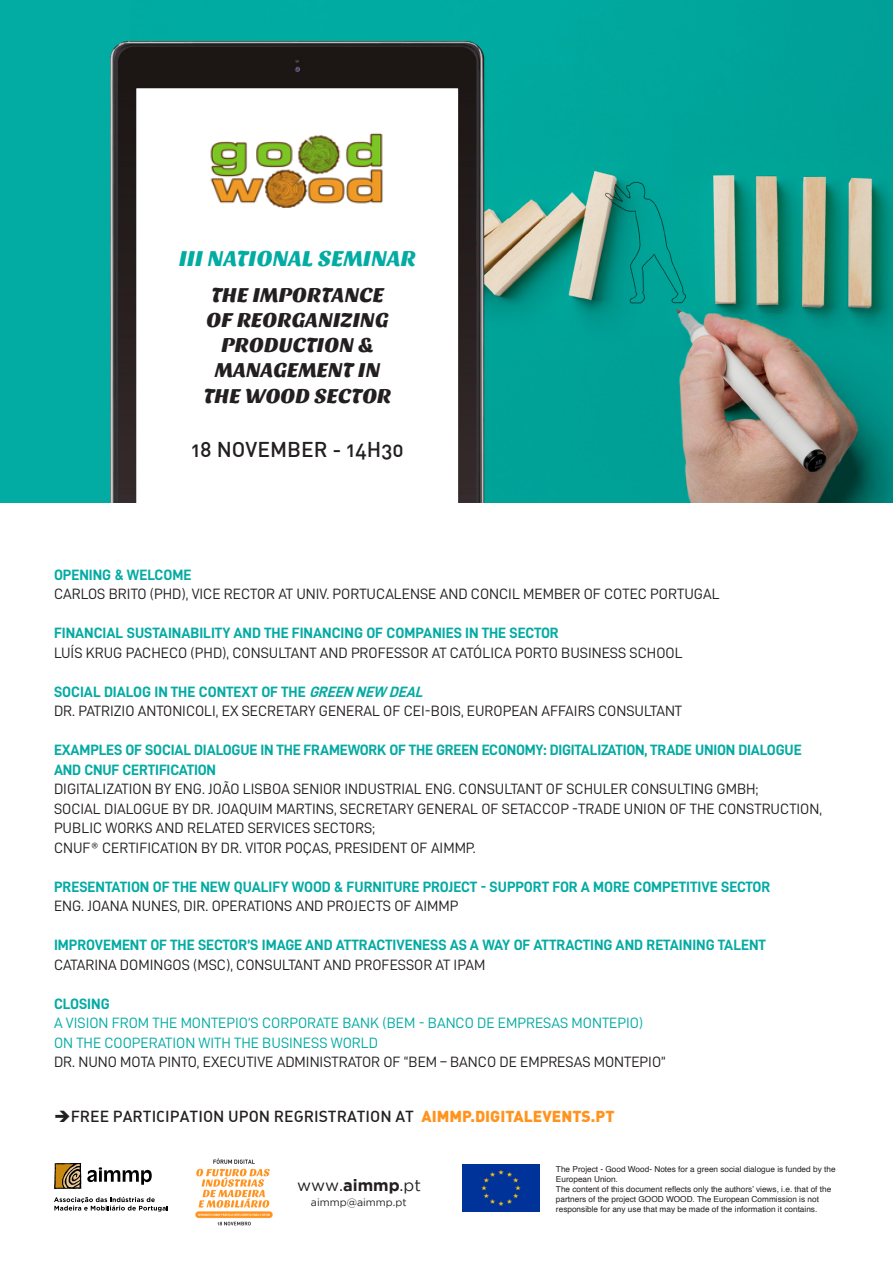
<style>
.page{position:relative;width:893px;height:1263px;background:#fff}
.page>*{position:absolute;margin:0;border:0;box-sizing:border-box;transform-origin:0 0}
.t1{font:22.5px "Sansita One";color:#02aca3}
.t2{font:21px/25.2px "Sansita One";color:#231f20;text-align:center}
.t3{font:500 21px "DIN Alternate";color:#231f20}
.t4{font:16.35px "Gotham";color:#231f20}
.t5{font:500 15.75px "DIN Alternate";color:#231f20}
.t6{font:15px/19.5px "D DIN";color:#231f20}
.t7{font:15px/19.5px "D DIN Bold";letter-spacing:-.01em;color:#03aba3}
.t8{font:15px/19.5px "D DIN";color:#03aba3}
.t9{font:10.5px "Gotham";color:#231f20}
.t10{font:8.25px/9.9px "Helvetica";color:#231f20}
.s1{font-family:"D DIN Bold";color:#03aba3}
.s2{font-family:"D DIN Bold";font-style:italic;color:#03aba3}
.s3{font-family:"D DIN";color:#231f20}
.s4{font-family:"DIN";font-weight:900;color:#ff931e}
.s5{font-weight:700}
</style>
<div class="page">
<svg style="left:54px;top:1163px;width:27px;height:27px"></svg>
<svg style="left:87px;top:1167px;width:65px;height:18px"></svg>
<svg style="left:54px;top:1197px;width:114px;height:14px"></svg>
<img style="left:0;top:0;width:893px;height:502px">
<div style="left:169px;top:103px;width:260px;height:383px;background:#fff"></div>
<img style="left:210px;top:133px;width:173px;height:75px">
<img style="left:195px;top:1158px;width:78px;height:68px">
<img style="left:463px;top:1164px;width:76px;height:47px">
<p class="t1" style="left:179px;top:245px;width:238px">III NATIONAL SEMINAR</p>
<p class="t2" style="left:206px;top:282px;width:184px">THE IMPORTANCE<br>OF REORGANIZING<br>PRODUCTION &amp;<br>MANAGEMENT IN</p>
<p class="t2" style="left:204px;top:383px;width:189px">THE WOOD SECTOR</p>
<p class="t3" style="left:192px;top:436px;width:213px">18 NOVEMBER - 14H30</p>
<p class="t7" style="left:54px;top:564px;width:139px">OPENING &amp; WELCOME</p>
<p class="t6" style="left:54px;top:584px;width:667px">CARLOS BRITO (PHD), VICE RECTOR AT UNIV. PORTUCALENSE AND CONCIL MEMBER OF COTEC PORTUGAL</p>
<p class="t7" style="left:54px;top:623px;width:506px">FINANCIAL SUSTAINABILITY AND THE FINANCING OF COMPANIES IN THE SECTOR</p>
<p class="t6" style="left:54px;top:642px;width:630px">LUÍS KRUG PACHECO (PHD), CONSULTANT AND PROFESSOR AT CATÓLICA PORTO BUSINESS SCHOOL</p>
<p class="t6" style="left:54px;top:681px;width:630px"><span class="s1">SOCIAL DIALOG IN THE CONTEXT OF THE</span> <span class="s2">GREEN NEW DEAL<br></span>DR. PATRIZIO ANTONICOLI, EX SECRETARY GENERAL OF CEI-BOIS, EUROPEAN AFFAIRS CONSULTANT</p>
<p class="t7" style="left:54px;top:740px;width:749px">EXAMPLES OF SOCIAL DIALOGUE IN THE FRAMEWORK OF THE GREEN ECONOMY: DIGITALIZATION, TRADE UNION DIALOGUE<br>AND CNUF CERTIFICATION</p>
<p class="t6" style="left:54px;top:779px;width:706px">DIGITALIZATION BY ENG. JOÃO LISBOA SENIOR INDUSTRIAL ENG. CONSULTANT OF SCHULER CONSULTING GMBH;</p>
<p class="t6" style="left:54px;top:798px;width:769px">SOCIAL DIALOGUE BY DR. JOAQUIM MARTINS, SECRETARY GENERAL OF SETACCOP -TRADE UNION OF THE CONSTRUCTION,<br>PUBLIC WORKS AND RELATED SERVICES SECTORS;</p>
<p class="t6" style="left:54px;top:837px;width:423px">CNUF® CERTIFICATION BY DR. VITOR POÇAS, PRESIDENT OF AIMMP.</p>
<p class="t7" style="left:54px;top:876px;width:718px">PRESENTATION OF THE NEW QUALIFY WOOD &amp; FURNITURE PROJECT - SUPPORT FOR A MORE COMPETITIVE SECTOR<br><span class="s3">ENG. JOANA NUNES, DIR. OPERATIONS AND PROJECTS OF AIMMP</span></p>
<p class="t7" style="left:54px;top:935px;width:713px">IMPROVEMENT OF THE SECTOR’S IMAGE AND ATTRACTIVENESS AS A WAY OF ATTRACTING AND RETAINING TALENT<br><span class="s3">CATARINA DOMINGOS (MSC), CONSULTANT AND PROFESSOR AT IPAM</span></p>
<p class="t7" style="left:54px;top:993px;width:57px">CLOSING</p>
<p class="t8" style="left:54px;top:1013px;width:591px">A VISION FROM THE MONTEPIO’S CORPORATE BANK (BEM - BANCO DE EMPRESAS MONTEPIO)<br>ON THE COOPERATION WITH THE BUSINESS WORLD</p>
<p class="t6" style="left:54px;top:1052px;width:613px">DR. NUNO MOTA PINTO, EXECUTIVE ADMINISTRATOR OF “BEM – BANCO DE EMPRESAS MONTEPIO”</p>
<p class="t5" style="left:54px;top:1106px;width:562px">➔FREE PARTICIPATION UPON REGRISTRATION AT <span class="s4">AIMMP.DIGITALEVENTS.PT</span></p>
<p class="t4" style="left:297px;top:1176px;width:125px">www.<span class="s5">aimmp</span>.pt</p>
<p class="t9" style="left:311px;top:1196px;width:97px">aimmp@aimmp.pt</p>
<p class="t10" style="left:556px;top:1164px;width:281px">The Project - Good Wood- Notes for a green social dialogue is funded by the<br>European Union.</p>
<p class="t10" style="left:556px;top:1184px;width:277px">The content of this document reflects only the authors’ views, i.e. that of the partners of the project GOOD WOOD. The European Commission is not responsible for any use that may be made of the information it contains.</p>
</div>
